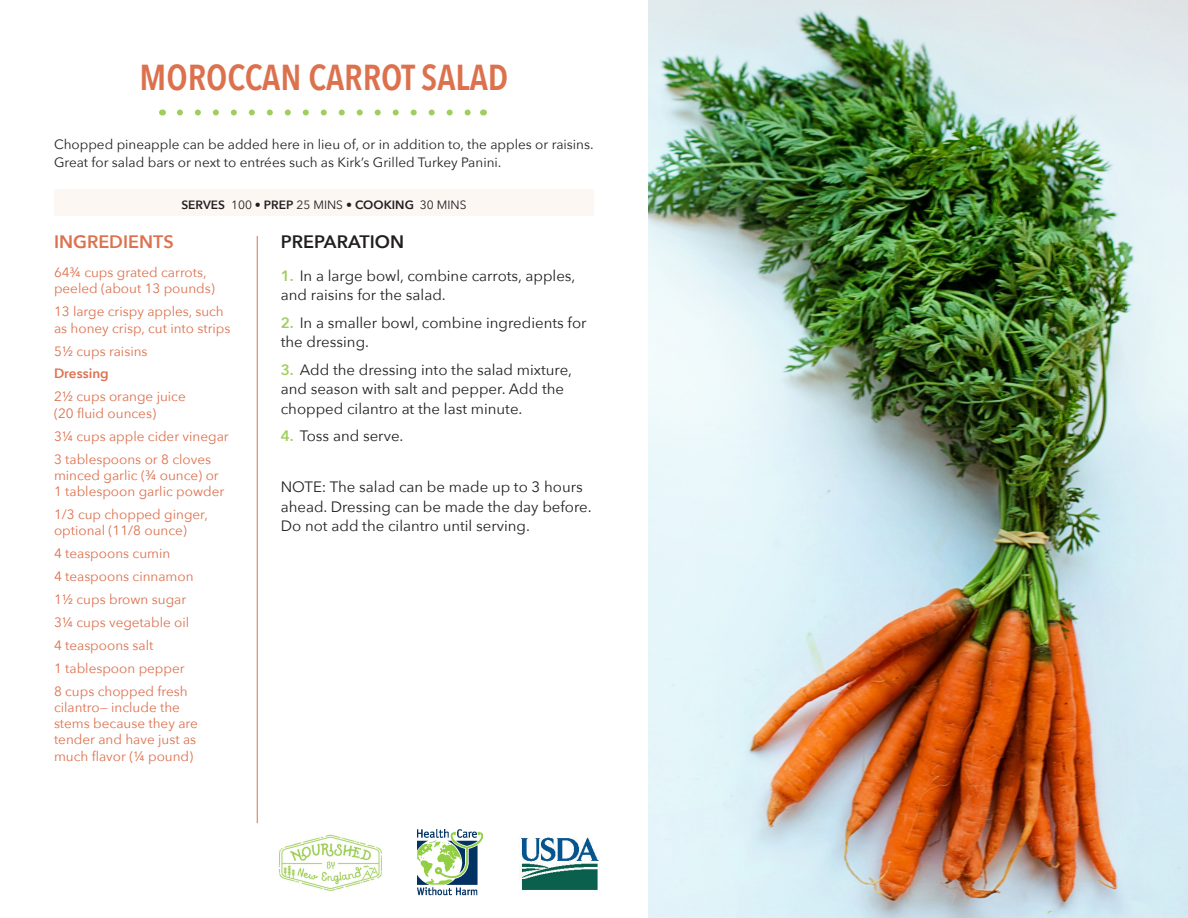
<style>
.page{position:relative;width:1188px;height:918px;background:#fff}
.page>*{position:absolute;margin:0;border:0;box-sizing:border-box;transform-origin:0 0}
.Recipe_Name{font:600 36px "Avenir Next Condensed";color:#dc714e}
.Ingredients_Heading{font:600 18px "Avenir Next";color:#dc714e}
.Preparation_Heading{font:600 18px "Avenir Next";color:#231f20}
.t1{font:15px/19.5px "Avenir Next";color:#231f20}
.Ingredients_detail{font:13.5px/16.2px "Avenir Next";color:#dc714e}
.Recipe_description{font:13.5px/18px "Avenir Next";color:#231f20}
.Ingredients_detail-2{font:600 13.5px "Avenir Next";color:#dc714e}
.t2{font:600 12px "Avenir Next";color:#231f20}
.s1{font-weight:400}
.s2{font-weight:600;color:#a0ce5e}
</style>
<div class="page">
<img style="left:648px;top:0;width:540px;height:918px">
<div style="left:54px;top:189px;width:540px;height:27px;background:#fdf7f3"></div>
<hr style="left:257px;top:236px;width:1px;height:587px;background:#dc714e">
<img style="left:279px;top:834px;width:103px;height:57px">
<img style="left:521px;top:837px;width:78px;height:53px">
<img style="left:418px;top:829px;width:64px;height:67px">
<svg style="left:180px;top:110px;width:291px;height:6px"></svg>
<p class="Recipe_Name" style="left:140px;top:46px;width:370px">MOROCCAN CARROT SALAD</p>
<p class="Recipe_description" style="left:54px;top:134px;width:541px">Chopped pineapple can be added here in lieu of, or in addition to, the apples or raisins.<br>Great for salad bars or next to entrées such as Kirk’s Grilled Turkey Panini.</p>
<p class="t2" style="left:181px;top:194px;width:287px">SERVES <span class="s1">100 •</span> PREP <span class="s1">25 MINS •</span> COOKING <span class="s1">30 MINS</span></p>
<p class="Ingredients_Heading" style="left:54px;top:226px;width:121px">INGREDIENTS</p>
<p class="Ingredients_detail" style="left:54px;top:264px;width:162px">64¾ cups grated carrots, peeled (about 13 pounds)</p>
<p class="Ingredients_detail" style="left:54px;top:303px;width:178px">13 large crispy apples, such as honey crisp, cut into strips</p>
<p class="Ingredients_detail" style="left:54px;top:342px;width:95px">5½ cups raisins</p>
<p class="Ingredients_detail-2" style="left:54px;top:362px;width:56px">Dressing</p>
<p class="Ingredients_detail" style="left:54px;top:388px;width:133px">2½ cups orange juice (20 fluid ounces)</p>
<p class="Ingredients_detail" style="left:54px;top:427px;width:176px">3¼ cups apple cider vinegar</p>
<p class="Ingredients_detail" style="left:54px;top:450px;width:172px">3 tablespoons or 8 cloves minced garlic (¾ ounce) or<br>1 tablespoon garlic powder</p>
<p class="Ingredients_detail" style="left:54px;top:505px;width:156px">1/3 cup chopped ginger, optional (11/8 ounce)</p>
<p class="Ingredients_detail" style="left:54px;top:545px;width:118px">4 teaspoons cumin</p>
<p class="Ingredients_detail" style="left:54px;top:568px;width:141px">4 teaspoons cinnamon</p>
<p class="Ingredients_detail" style="left:54px;top:591px;width:134px">1½ cups brown sugar</p>
<p class="Ingredients_detail" style="left:54px;top:613px;width:137px">3¼ cups vegetable oil</p>
<p class="Ingredients_detail" style="left:54px;top:636px;width:101px">4 teaspoons salt</p>
<p class="Ingredients_detail" style="left:54px;top:659px;width:132px">1 tablespoon pepper</p>
<p class="Ingredients_detail" style="left:54px;top:682px;width:145px">8 cups chopped fresh cilantro— include the stems because they are tender and have just as much flavor (¼ pound)</p>
<p class="Preparation_Heading" style="left:281px;top:226px;width:125px">PREPARATION</p>
<p class="t1" style="left:281px;top:265px;width:296px"><span class="s2">1.</span> In a large bowl, combine carrots, apples, and raisins for the salad.</p>
<p class="t1" style="left:281px;top:312px;width:307px"><span class="s2">2.</span> In a smaller bowl, combine ingredients for the dressing.</p>
<p class="t1" style="left:281px;top:359px;width:293px"><span class="s2">3.</span> Add the dressing into the salad mixture, and season with salt and pepper. Add the chopped cilantro at the last minute.</p>
<p class="t1" style="left:281px;top:426px;width:124px"><span class="s2">4.</span> Toss and serve.</p>
<p class="t1" style="left:281px;top:477px;width:312px">NOTE: The salad can be made up to 3 hours ahead. Dressing can be made the day before.<br>Do not add the cilantro until serving.</p>
</div>
